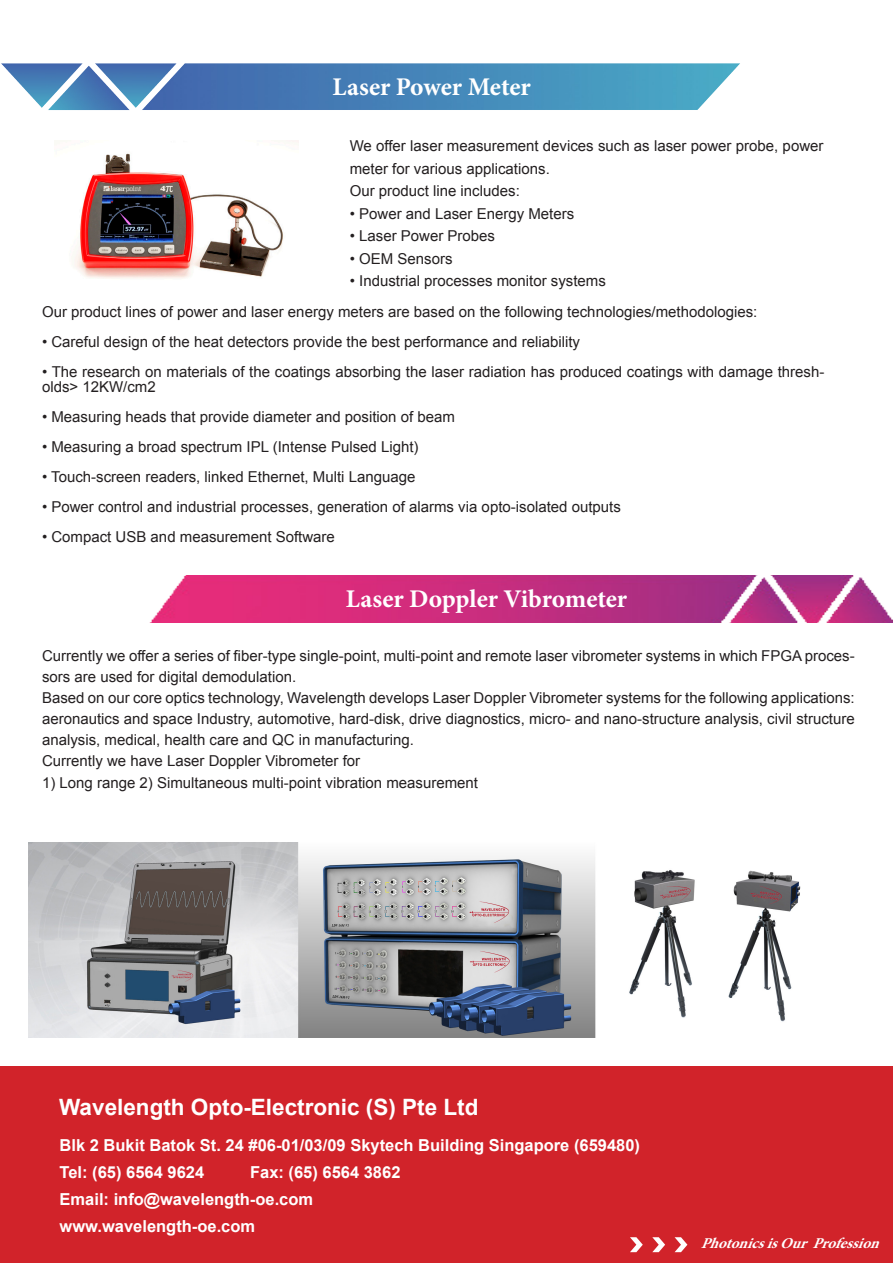
<style>
.page{position:relative;width:893px;height:1263px;background:#fff}
.page>*{position:absolute;margin:0;border:0;box-sizing:border-box;transform-origin:0 0}
.t1{font:700 25.5px "Minion Pro";letter-spacing:-.005em;color:#fff}
.t2{font:700 22.5px "Arial";color:#fff}
.t3{font:700 16.5px "Arial";color:#fff}
.t4{font:15px/21px "Arial";color:#231f20}
.t5{font:italic 700 15px "Minion Pro";color:#fff}
</style>
<div class="page">
<img style="left:1px;top:63px;width:739px;height:47px">
<div style="left:0;top:1066px;width:893px;height:197px;background:#d1232a"></div>
<svg style="left:675px;top:1237px;width:12px;height:15px"></svg>
<svg style="left:652px;top:1237px;width:13px;height:15px"></svg>
<svg style="left:630px;top:1237px;width:13px;height:15px"></svg>
<img style="left:74px;top:140px;width:224px;height:139px">
<img style="left:149px;top:575px;width:744px;height:48px">
<img style="left:28px;top:842px;width:773px;height:196px">
<p class="t1" style="left:333px;top:69px;width:200px">Laser Power Meter</p>
<p class="t4" style="left:350px;top:135px;width:475px;line-height:22.5px">We offer laser measurement devices such as laser power probe, power meter for various applications.</p>
<p class="t4" style="left:350px;top:181px;width:172px">Our product line includes:</p>
<p class="t4" style="left:350px;top:203px;width:226px">• Power and Laser Energy Meters</p>
<p class="t4" style="left:350px;top:226px;width:147px">• Laser Power Probes</p>
<p class="t4" style="left:350px;top:248px;width:104px">• OEM Sensors</p>
<p class="t4" style="left:350px;top:271px;width:258px">• Industrial processes monitor systems</p>
<p class="t4" style="left:42px;top:301px;width:717px">Our product lines of power and laser energy meters are based on the following technologies/methodologies:</p>
<p class="t4" style="left:42px;top:331px;width:540px">• Careful design of the heat detectors provide the best performance and reliability</p>
<p class="t4" style="left:42px;top:364px;width:784px;line-height:15px">• The research on materials of the coatings absorbing the laser radiation has produced coatings with damage thresh&shy;olds&gt; 12KW/cm2</p>
<p class="t4" style="left:42px;top:406px;width:414px">• Measuring heads that provide diameter and position of beam</p>
<p class="t4" style="left:42px;top:436px;width:378px">• Measuring a broad spectrum IPL (Intense Pulsed Light)</p>
<p class="t4" style="left:42px;top:466px;width:375px">• Touch-screen readers, linked Ethernet, Multi Language</p>
<p class="t4" style="left:42px;top:496px;width:580px">• Power control and industrial processes, generation of alarms via opto-isolated outputs</p>
<p class="t4" style="left:42px;top:526px;width:294px">• Compact USB and measurement Software</p>
<p class="t1" style="left:346px;top:581px;width:283px">Laser Doppler Vibrometer</p>
<p class="t4" style="left:42px;top:646px;width:814px">Currently we offer a series of fiber-type single-point, multi-point and remote laser vibrometer systems in which FPGA proces&shy;sors are used for digital demodulation.</p>
<p class="t4" style="left:42px;top:688px;width:814px;text-align:justify">Based on our core optics technology, Wavelength develops Laser Doppler Vibrometer systems for the following applications: aeronautics and space Industry, automotive, hard-disk, drive diagnostics, micro- and nano-structure analysis, civil structure analysis, medical, health care and QC in manufacturing.</p>
<p class="t4" style="left:42px;top:751px;width:320px">Currently we have Laser Doppler Vibrometer for</p>
<p class="t4" style="left:42px;top:772px;width:438px">1) Long range 2) Simultaneous multi-point vibration measurement</p>
<p class="t2" style="left:59px;top:1092px;width:421px">Wavelength Opto-Electronic (S) Pte Ltd</p>
<p class="t3" style="left:60px;top:1134px;width:582px">Blk 2 Bukit Batok St. 24 #06-01/03/09 Skytech Building Singapore (659480)</p>
<p class="t3" style="left:60px;top:1161px;width:146px">Tel: (65) 6564 9624</p>
<p class="t3" style="left:250px;top:1161px;width:152px">Fax: (65) 6564 3862</p>
<p class="t3" style="left:60px;top:1188px;width:255px">Email: info@wavelength-oe.com</p>
<p class="t3" style="left:60px;top:1215px;width:197px">www.wavelength-oe.com</p>
<p class="t5" style="left:701px;top:1232px;width:188px">PhotonicsisOurProfession</p>
</div>
